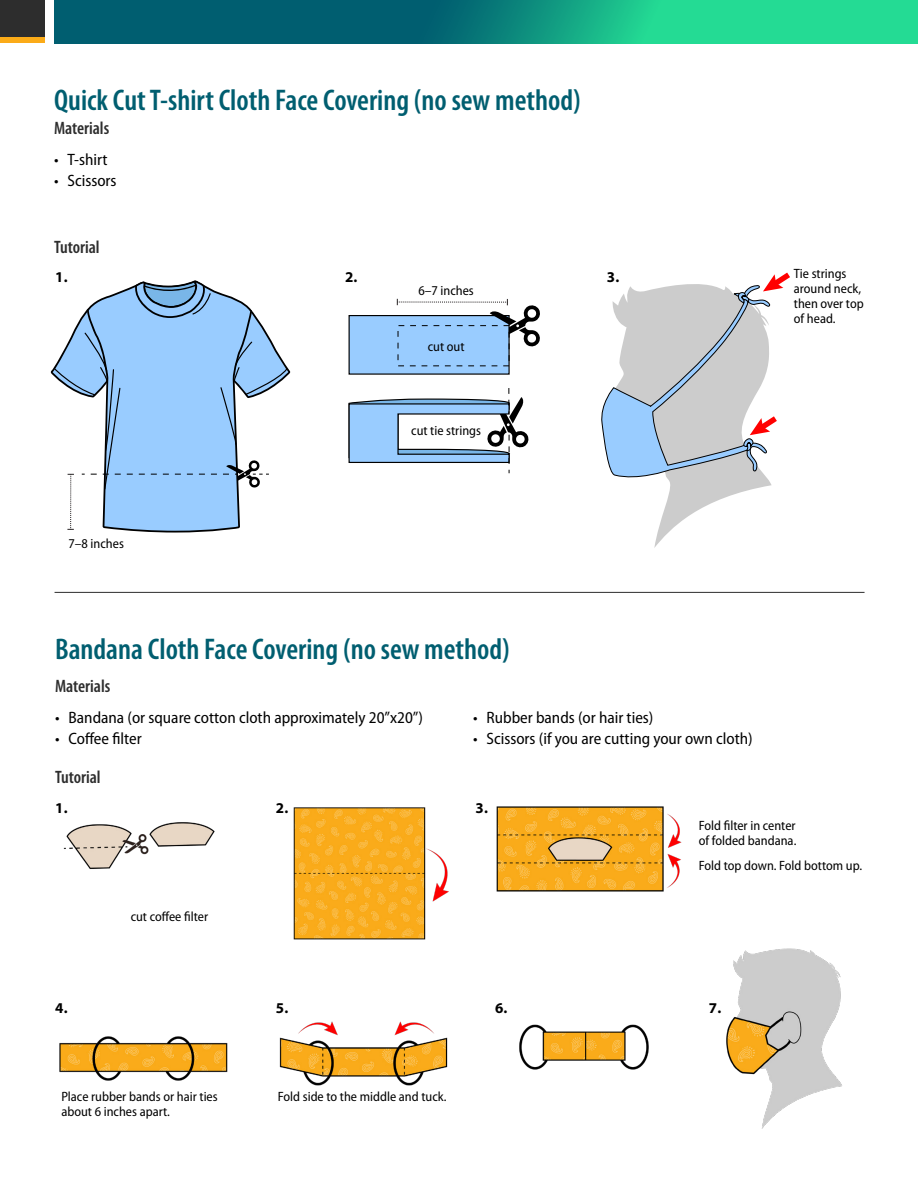
<style>
.page{position:relative;width:918px;height:1188px;background:#fff}
.page>*{position:absolute;margin:0;border:0;box-sizing:border-box;transform-origin:0 0}
.H2_headers__with_mai{font:600 condensed 30px "Myriad Pro";color:#005e70}
.t1{font:600 condensed 18px "Myriad Pro";color:#2d2d2d}
.L1_myriad_list_bulle{font:semi-condensed 16.5px "Myriad Pro";color:#000}
.p_myriad{font:700 15px "Myriad Pro";color:#000}
.p_myriad-2{font:semi-condensed 13.5px/15px "Myriad Pro";color:#000}
</style>
<div class="page">
<svg style="left:51px;top:280px;width:239px;height:253px"></svg>
<div style="left:349px;top:316px;width:160px;height:58px;background:#9cf"></div>
<svg style="left:348px;top:388px;width:181px;height:85px"></svg>
<svg style="left:397px;top:299px;width:143px;height:49px"></svg>
<svg style="left:654px;top:488px;width:103px;height:60px"></svg>
<svg style="left:601px;top:272px;width:189px;height:216px"></svg>
<img style="left:63px;top:822px;width:152px;height:47px">
<img style="left:279px;top:1021px;width:169px;height:65px">
<img style="left:519px;top:1024px;width:130px;height:46px">
<img style="left:726px;top:948px;width:116px;height:181px">
<img style="left:293px;top:807px;width:156px;height:133px">
<img style="left:496px;top:806px;width:186px;height:86px">
<img style="left:59px;top:1036px;width:169px;height:45px">
<svg style="left:54px;top:0;width:864px;height:43px;background:#0f927f"></svg>
<div style="left:0;top:36px;width:45px;height:7px;background:#fbab18"></div>
<div style="left:0;top:0;width:45px;height:37px;background:#2d2d2d"></div>
<hr style="left:55px;top:592px;width:810px;height:1px;background:#2d2d2d">
<h2 class="H2_headers__with_mai" style="left:54px;top:84px;width:528px">Quick Cut T-shirt Cloth Face Covering (no sew method)</h2>
<h3 class="t1" style="left:54px;top:118px;width:57px">Materials</h3>
<p class="L1_myriad_list_bulle" style="left:54px;top:150px;width:55px">• T-shirt</p>
<p class="L1_myriad_list_bulle" style="left:54px;top:171px;width:64px">• Scissors</p>
<h3 class="t1" style="left:54px;top:237px;width:47px">Tutorial</h3>
<p class="p_myriad" style="left:55px;top:268px;width:14px">1.</p>
<p class="p_myriad-2" style="left:68px;top:536px;width:57px">7–8 inches</p>
<p class="p_myriad" style="left:345px;top:268px;width:14px">2.</p>
<p class="p_myriad" style="left:607px;top:268px;width:14px">3.</p>
<p class="p_myriad-2" style="left:418px;top:283px;width:57px">6–7 inches</p>
<p class="p_myriad-2" style="left:428px;top:339px;width:38px">cut out</p>
<p class="p_myriad-2" style="left:411px;top:424px;width:71px">cut tie strings</p>
<h2 class="H2_headers__with_mai" style="left:55px;top:633px;width:456px">Bandana Cloth Face Covering (no sew method)</h2>
<h3 class="t1" style="left:55px;top:676px;width:57px">Materials</h3>
<p class="L1_myriad_list_bulle" style="left:55px;top:709px;width:369px">• Bandana (or square cotton cloth approximately 20”x20”)</p>
<p class="L1_myriad_list_bulle" style="left:55px;top:730px;width:88px">• Coffee filter</p>
<p class="L1_myriad_list_bulle" style="left:473px;top:709px;width:182px">• Rubber bands (or hair ties)</p>
<p class="L1_myriad_list_bulle" style="left:473px;top:730px;width:281px">• Scissors (if you are cutting your own cloth)</p>
<h3 class="t1" style="left:55px;top:767px;width:47px">Tutorial</h3>
<p class="p_myriad" style="left:55px;top:799px;width:14px">1.</p>
<p class="p_myriad" style="left:276px;top:799px;width:14px">2.</p>
<p class="p_myriad" style="left:475px;top:799px;width:14px">3.</p>
<p class="p_myriad-2" style="left:794px;top:266px;width:71px">Tie strings around neck, then over top of head.</p>
<p class="p_myriad" style="left:55px;top:999px;width:14px">4.</p>
<p class="p_myriad-2" style="left:131px;top:909px;width:79px">cut coffee filter</p>
<p class="p_myriad" style="left:276px;top:999px;width:14px">5.</p>
<p class="p_myriad-2" style="left:61px;top:1089px;width:158px">Place rubber bands or hair ties about 6 inches apart.</p>
<p class="p_myriad-2" style="left:278px;top:1089px;width:170px">Fold side to the middle and tuck.</p>
<p class="p_myriad-2" style="left:699px;top:819px;width:99px">Fold filter in center of folded bandana.</p>
<p class="p_myriad-2" style="left:699px;top:858px;width:165px">Fold top down. Fold bottom up.</p>
<p class="p_myriad" style="left:495px;top:999px;width:14px">6.</p>
<p class="p_myriad" style="left:709px;top:999px;width:14px">7.</p>
</div>
